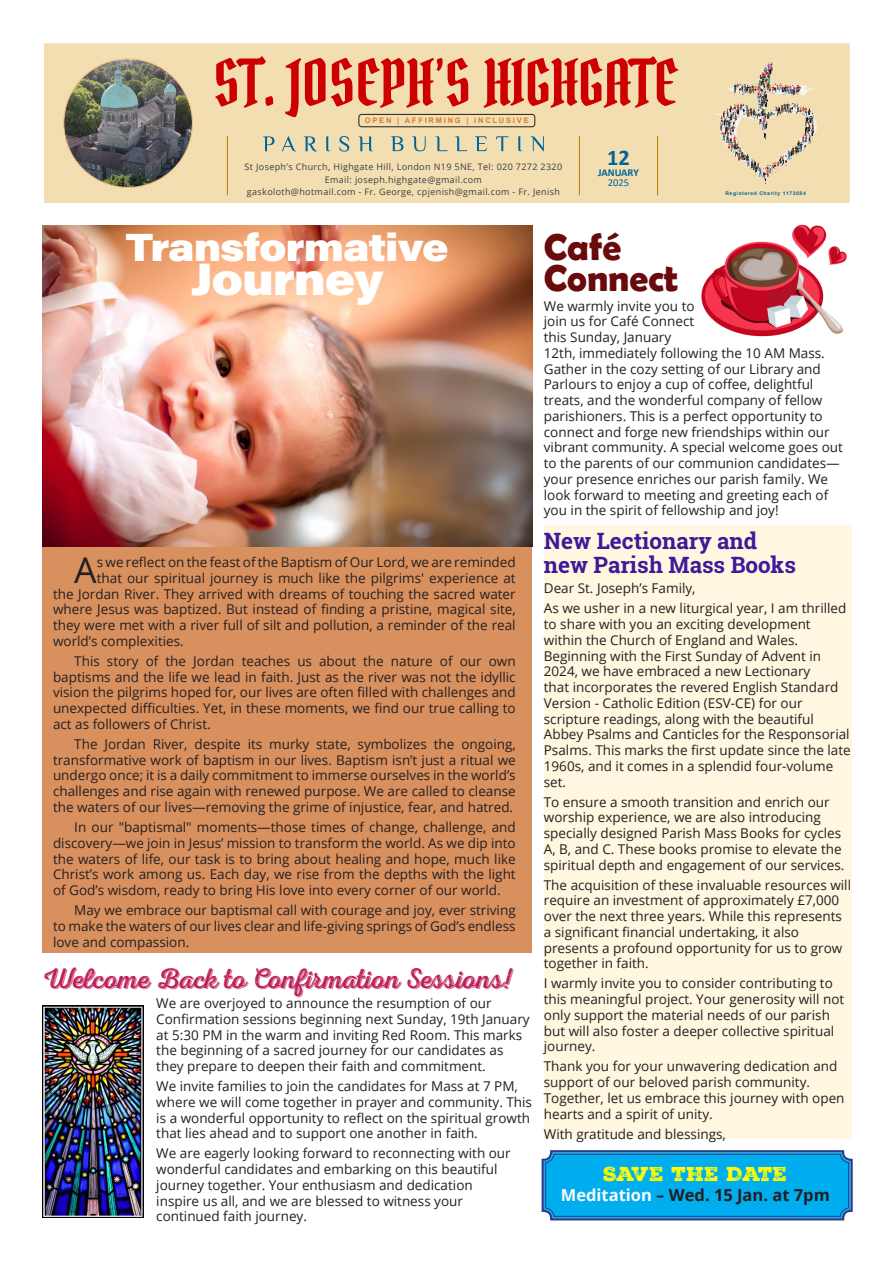
<style>
.page{position:relative;width:893px;height:1263px;background:#fff}
.page>*{position:absolute;margin:0;border:0;box-sizing:border-box;transform-origin:0 0}
.body_text_RASA{font:44.55px "Acumin Variable Concept";letter-spacing:-.025em;color:#fff}
.body_text_RASA-2{font:38.55px "Acumin Variable Concept";letter-spacing:-.03em;color:#fff}
.body_text_RASA-3{font:700 37.5px/30.8px "Berlin Sans FB Demi";color:#690a0c}
.body_text_RASA-4{font:35.55px "Open Sans";color:#231f20}
.body_text_RASA-5{font:28.5px "Nexa Rust Script R Shadow 2";color:#bd1f59}
.body_text_RASA-6{font:700 22.5px/24.8px "Roboto Slab";color:#40199a}
.t1{font:700 22.5px "Calibri";color:#00659c}
.body_text_RASA-7{font:19.5px "Nexa Rust Slab Black 2";letter-spacing:-.01em;color:#ff0}
.body_text_RASA-8{font:700 16.5px "Open Sans";color:#231f20}
.body_text_RASA-9{font:13.5px/15.8px "Open Sans";color:#231f20}
.t2{font:700 10.5px "Calibri";letter-spacing:-.01em;color:#00659c}
.t3{font:10.5px "Calibri";color:#00659c}
.t4{font:9px "Open Sans";letter-spacing:.04em;color:#393f44}
.t5{font:700 7.5px "Arial";letter-spacing:.24em;color:#d67d2e}
.t6{font:700 4.95px "Arial";letter-spacing:.12em;color:#00659c}
.s1{color:#fafafa}
</style>
<div class="page">
<svg style="left:541px;top:1150px;width:312px;height:71px;background:#0ba7e7"></svg>
<div style="left:545px;top:1154px;width:304px;height:63px;border:1px solid #253f8e;border-radius:8px"></div>
<div style="left:43px;top:547px;width:489px;height:406px;background:#d9905f"></div>
<div style="left:43px;top:42px;width:808px;height:163px;background:#f2deb0;border:2px solid #fff"></div>
<img style="left:716px;top:62px;width:101px;height:122px">
<div style="left:359px;top:114px;width:176px;height:13px;border:1px solid #231f20;border-radius:3px"></div>
<svg style="left:391px;top:136px;width:153px;height:15px"></svg>
<svg style="left:263px;top:136px;width:110px;height:16px"></svg>
<hr style="left:579px;top:136px;width:1px;height:59px;background:#b58100">
<hr style="left:227px;top:136px;width:1px;height:59px;background:#b58100">
<hr style="left:657px;top:136px;width:1px;height:59px;background:#b58100">
<img style="left:64px;top:59px;width:128px;height:128px;border-radius:64px">
<svg style="left:483px;top:56px;width:195px;height:52px"></svg>
<svg style="left:215px;top:56px;width:253px;height:61px"></svg>
<img style="left:43px;top:225px;width:489px;height:322px">
<div style="left:544px;top:525px;width:307px;height:614px;background:#fff7e0"></div>
<img style="left:701px;top:224px;width:146px;height:113px">
<img style="left:43px;top:1005px;width:101px;height:212px">
<p class="t5" style="left:365px;top:115px;width:165px">OPEN | AFFIRMING | INCLUSIVE</p>
<p class="t4" style="left:245px;top:160px;width:319px">St Joseph’s Church, Highgate Hill, London N19 5NE, Tel: 020 7272 2320</p>
<p class="t4" style="left:325px;top:173px;width:159px">Email: joseph.highgate@gmail.com</p>
<p class="t4" style="left:247px;top:186px;width:314px">gaskoloth@hotmail.com - Fr. George, cpjenish@gmail.com - Fr. Jenish</p>
<p class="t1" style="left:607px;top:142px;width:24px">12</p>
<p class="t2" style="left:598px;top:165px;width:42px">JANUARY</p>
<p class="t3" style="left:608px;top:175px;width:23px">2025</p>
<p class="t6" style="left:725px;top:190px;width:82px">Registered Charity 1173084</p>
<p class="body_text_RASA-2" style="left:126px;top:221px;width:324px">Transformative</p>
<p class="body_text_RASA" style="left:191px;top:249px;width:195px">Journey</p>
<p class="body_text_RASA-4" style="left:74px;top:546px;width:24px">A</p>
<p class="body_text_RASA-9" style="left:97px;top:554px;width:420px">s we reflect on the feast of the Baptism of Our Lord, we are reminded</p>
<p class="body_text_RASA-9" style="left:97px;top:570px;width:420px">that our spiritual journey is much like the pilgrims' experience at</p>
<p class="body_text_RASA-9" style="left:53px;top:586px;width:464px">the Jordan River. They arrived with dreams of touching the sacred water</p>
<p class="body_text_RASA-9" style="left:53px;top:601px;width:464px">where Jesus was baptized. But instead of finding a pristine, magical site,</p>
<p class="body_text_RASA-9" style="left:53px;top:617px;width:464px">they were met with a river full of silt and pollution, a reminder of the real</p>
<p class="body_text_RASA-9" style="left:53px;top:633px;width:132px">world’s complexities.</p>
<p class="body_text_RASA-9" style="left:53px;top:653px;width:464px;text-align:justify;text-indent:21px">This story of the Jordan teaches us about the nature of our own baptisms and the life we lead in faith. Just as the river was not the idyllic vision the pilgrims hoped for, our lives are often filled with challenges and unexpected difficulties. Yet, in these moments, we find our true calling to act as followers of Christ.</p>
<p class="body_text_RASA-9" style="left:53px;top:736px;width:464px;text-align:justify;text-indent:21px">The Jordan River, despite its murky state, symbolizes the ongoing, transformative work of baptism in our lives. Baptism isn’t just a ritual we undergo once; it is a daily commitment to immerse ourselves in the world’s challenges and rise again with renewed purpose. We are called to cleanse the waters of our lives—removing the grime of injustice, fear, and hatred.</p>
<p class="body_text_RASA-9" style="left:53px;top:819px;width:464px;text-align:justify;text-indent:21px">In our "baptismal" moments—those times of change, challenge, and discovery—we join in Jesus’ mission to transform the world. As we dip into the waters of life, our task is to bring about healing and hope, much like Christ’s work among us. Each day, we rise from the depths with the light of God’s wisdom, ready to bring His love into every corner of our world.</p>
<p class="body_text_RASA-9" style="left:53px;top:902px;width:464px;text-align:justify;text-indent:21px">May we embrace our baptismal call with courage and joy, ever striving to make the waters of our lives clear and life-giving springs of God’s endless love and compassion.</p>
<p class="body_text_RASA-5" style="left:43px;top:961px;width:474px">Welcome Back to Confirmation Sessions!</p>
<p class="body_text_RASA-9" style="left:156px;top:995px;width:375px">We are overjoyed to announce the resumption of our Confirmation sessions beginning next Sunday, 19th January at 5:30 PM in the warm and inviting Red Room. This marks the beginning of a sacred journey for our candidates as they prepare to deepen their faith and commitment.</p>
<p class="body_text_RASA-9" style="left:156px;top:1078px;width:377px">We invite families to join the candidates for Mass at 7 PM, where we will come together in prayer and community. This is a wonderful opportunity to reflect on the spiritual growth that lies ahead and to support one another in faith.</p>
<p class="body_text_RASA-9" style="left:156px;top:1145px;width:356px">We are eagerly looking forward to reconnecting with our wonderful candidates and embarking on this beautiful journey together. Your enthusiasm and dedication inspire us all, and we are blessed to witness your continued faith journey.</p>
<p class="body_text_RASA-3" style="left:544px;top:231px;width:136px">Café<br>Connect</p>
<p class="body_text_RASA-9" style="left:544px;top:298px;width:300px">We warmly invite you to<br>join us for Café Connect<br>this Sunday, January<br>12th, immediately following the 10 AM Mass.<br>Gather in the cozy setting of our Library and Parlours to enjoy a cup of coffee, delightful treats, and the wonderful company of fellow parishioners. This is a perfect opportunity to connect and forge new friendships within our vibrant community. A special welcome goes out to the parents of our communion candidates— your presence enriches our parish family. We look forward to meeting and greeting each of you in the spirit of fellowship and joy!</p>
<p class="body_text_RASA-6" style="left:544px;top:528px;width:254px">New Lectionary and new Parish Mass Books</p>
<p class="body_text_RASA-9" style="left:544px;top:580px;width:153px">Dear St. Joseph’s Family,</p>
<p class="body_text_RASA-9" style="left:544px;top:600px;width:308px">As we usher in a new liturgical year, I am thrilled to share with you an exciting development within the Church of England and Wales.<br>Beginning with the First Sunday of Advent in 2024, we have embraced a new Lectionary<br>that incorporates the revered English Standard Version - Catholic Edition (ESV-CE) for our scripture readings, along with the beautiful Abbey Psalms and Canticles for the Responsorial Psalms. This marks the first update since the late 1960s, and it comes in a splendid four-volume set.</p>
<p class="body_text_RASA-9" style="left:544px;top:793px;width:302px">To ensure a smooth transition and enrich our worship experience, we are also introducing specially designed Parish Mass Books for cycles A, B, and C. These books promise to elevate the spiritual depth and engagement of our services.</p>
<p class="body_text_RASA-9" style="left:544px;top:876px;width:309px">The acquisition of these invaluable resources will require an investment of approximately £7,000 over the next three years. While this represents a significant financial undertaking, it also presents a profound opportunity for us to grow together in faith.</p>
<p class="body_text_RASA-9" style="left:544px;top:975px;width:302px">I warmly invite you to consider contributing to this meaningful project. Your generosity will not only support the material needs of our parish but will also foster a deeper collective spiritual journey.</p>
<p class="body_text_RASA-9" style="left:544px;top:1058px;width:302px">Thank you for your unwavering dedication and support of our beloved parish community.<br>Together, let us embrace this journey with open hearts and a spirit of unity.</p>
<p class="body_text_RASA-9" style="left:544px;top:1125px;width:184px">With gratitude and blessings,</p>
<p class="body_text_RASA-7" style="left:603px;top:1161px;width:185px">SAVE THE DATE</p>
<p class="body_text_RASA-8" style="left:561px;top:1183px;width:271px"><span class="s1">Meditation</span> – Wed. 15 Jan. at 7pm</p>
</div>
